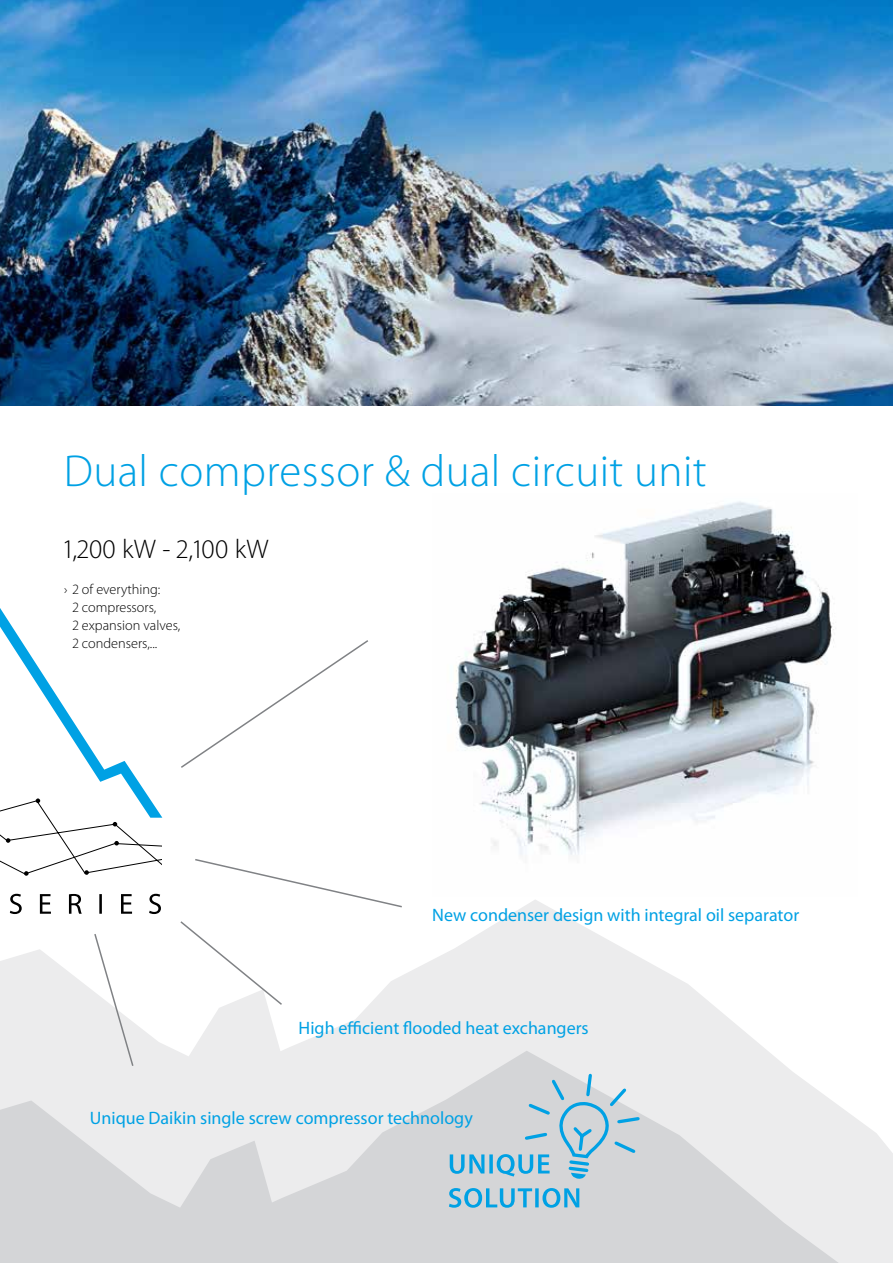
<style>
.page{position:relative;width:893px;height:1263px;background:#fff}
.page>*{position:absolute;margin:0;border:0;box-sizing:border-box;transform-origin:0 0}
.t1{font:300 45px "Myriad Pro";letter-spacing:.01em;color:#00a1e4}
.t2{font:300 27px "Myriad Pro";letter-spacing:.01em;color:#000}
.t3{font:18px "Myriad Pro";color:#00a1e4}
.t4{font:300 14.25px/18px "Myriad Pro";color:#000}
.s1{font-size:13.5px}
</style>
<div class="page">
<img style="left:455px;top:501px;width:379px;height:354px">
<img style="left:0;top:0;width:893px;height:406px">
<svg style="left:0;top:900px;width:767px;height:151px;fill:#ececed"></svg>
<svg style="left:0;top:1051px;width:893px;height:212px;background:#e1e1e3"></svg>
<svg style="left:181px;top:640px;width:187px;height:128px"></svg>
<svg style="left:193px;top:859px;width:211px;height:49px"></svg>
<svg style="left:93px;top:932px;width:42px;height:135px"></svg>
<svg style="left:179px;top:920px;width:105px;height:86px"></svg>
<svg style="left:0;top:894px;width:161px;height:20px"></svg>
<svg style="left:0;top:608px;width:162px;height:268px"></svg>
<svg style="left:449px;top:1188px;width:130px;height:20px;background:#81c0db"></svg>
<svg style="left:450px;top:1074px;width:190px;height:105px;background:#bfd1da"></svg>
<h1 class="t1" style="left:64px;top:446px;width:645px">Dual compressor &amp; dual circuit unit</h1>
<h2 class="t2" style="left:64px;top:534px;width:206px">1,200 kW - 2,100 kW</h2>
<p class="t4" style="left:73px;top:580px;width:109px;text-indent:-9px"><span class="s1">›</span> 2 of everything:<br>2 compressors,<br>2 expansion valves,<br>2 condensers,...</p>
<p class="t3" style="left:432px;top:904px;width:368px">New condenser design with integral oil separator</p>
<p class="t3" style="left:298px;top:1016px;width:292px">High efficient flooded heat exchangers</p>
<p class="t3" style="left:90px;top:1106px;width:384px">Unique Daikin single screw compressor technology</p>
</div>
